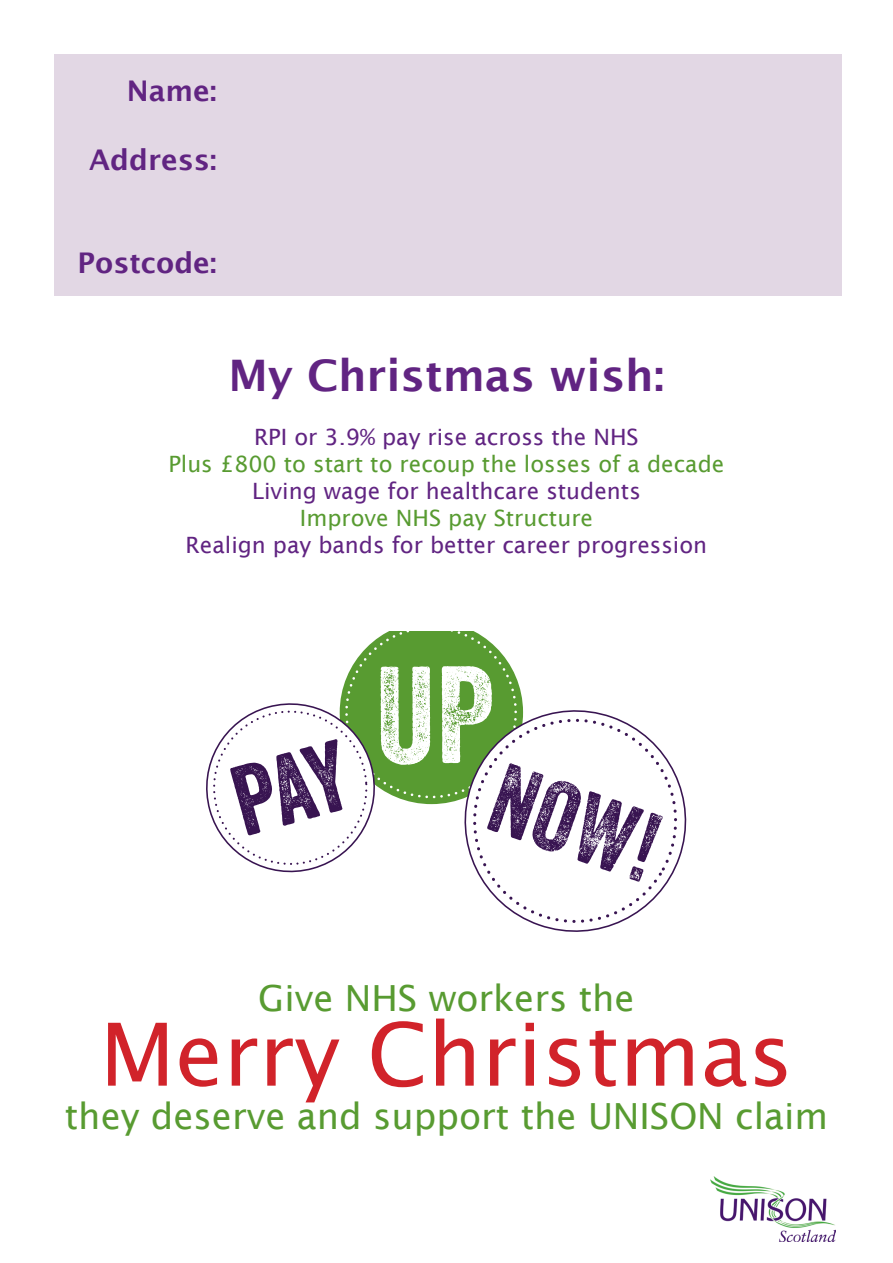
<style>
.page{position:relative;width:893px;height:1263px;background:#fff}
.page>*{position:absolute;margin:0;border:0;box-sizing:border-box;transform-origin:0 0}
.t1{font:87px "Lucida Sans";color:#d1232a}
.t2{font:600 43.5px "Lucida Sans";color:#612482}
.t3{font:36px "Lucida Sans";color:#589b31}
.t4{font:600 28.5px "Lucida Sans";color:#612482}
.t5{font:22.5px "Lucida Sans";color:#612482}
.t6{font:22.5px "Lucida Sans";color:#589b31}
</style>
<div class="page">
<svg style="left:483px;top:753px;width:204px;height:179px"></svg>
<svg style="left:206px;top:631px;width:457px;height:252px"></svg>
<img style="left:710px;top:1176px;width:126px;height:66px">
<div style="left:54px;top:54px;width:788px;height:242px;background:#e2d7e4"></div>
<p class="t4" style="left:127px;top:75px;width:92px">Name:</p>
<p class="t4" style="left:89px;top:143px;width:129px">Address:</p>
<p class="t4" style="left:78px;top:246px;width:141px">Postcode:</p>
<p class="t2" style="left:228px;top:350px;width:438px">My Christmas wish:</p>
<p class="t5" style="left:254px;top:424px;width:386px">RPI or 3.9% pay rise across the NHS</p>
<p class="t6" style="left:168px;top:451px;width:557px">Plus £800 to start to recoup the losses of a decade</p>
<p class="t5" style="left:252px;top:478px;width:390px">Living wage for healthcare students</p>
<p class="t6" style="left:300px;top:505px;width:295px">Improve NHS pay Structure</p>
<p class="t5" style="left:186px;top:532px;width:523px">Realign pay bands for better career progression</p>
<p class="t3" style="left:258px;top:978px;width:378px">Give NHS workers the</p>
<p class="t1" style="left:100px;top:1005px;width:694px">Merry Christmas</p>
<p class="t3" style="left:65px;top:1095px;width:765px">they deserve and support the UNISON claim</p>
</div>
